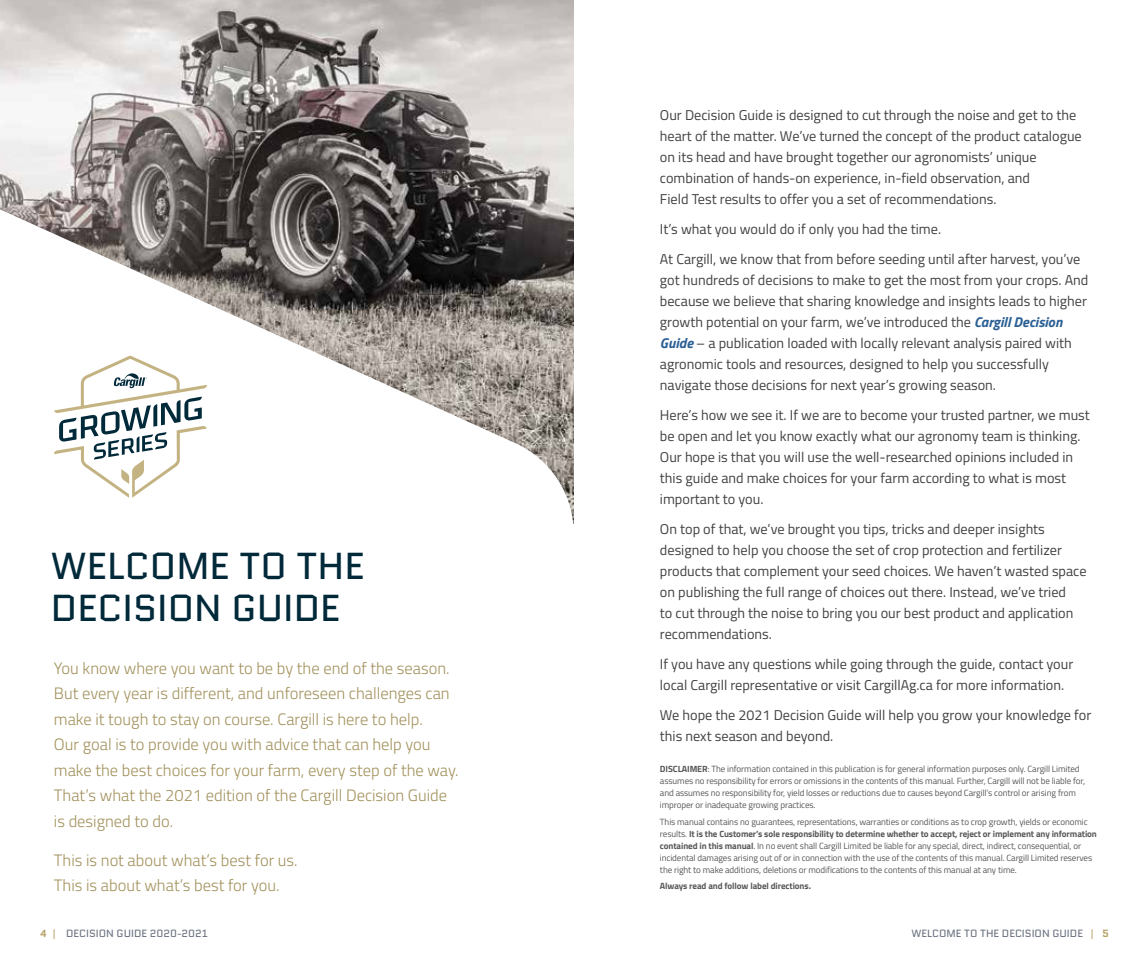
<style>
.page{position:relative;width:1146px;height:972px;background:#fff}
.page>*{position:absolute;margin:0;border:0;box-sizing:border-box;transform-origin:0 0}
.t1{font:37.5px/42px "Quantico";color:#00293a}
.t2{font:300 16.5px/25.5px "Titillium Web";color:#a2915c}
.t3{font:14.25px/21px "Titillium Web";color:#414042}
.t4{font:10.5px "Quantico";color:#6c7481}
.t5{font:9px/12px "Titillium Web";letter-spacing:-.01em;color:#58595b}
.t6{font:700 9px "Titillium Web";letter-spacing:-.01em;color:#58595b}
.s1{font-weight:700;font-style:italic;color:#2b6094}
.s2{font-weight:700}
.s3{font-weight:700;color:#b7a369}
.s4{color:#b7a369}
</style>
<div class="page">
<img style="left:0;top:0;width:574px;height:194px">
<svg style="left:0;top:194px;width:574px;height:321px"></svg>
<svg style="left:54px;top:356px;width:153px;height:142px"></svg>
<h1 class="t1" style="left:51px;top:545px;width:315px">WELCOME TO THE<br>DECISION GUIDE</h1>
<p class="t2" style="left:54px;top:654px;width:406px">You know where you want to be by the end of the season.<br>But every year is different, and unforeseen challenges can make it tough to stay on course. Cargill is here to help.<br>Our goal is to provide you with advice that can help you make the best choices for your farm, every step of the way.<br>That’s what the 2021 edition of the Cargill Decision Guide is designed to do.</p>
<p class="t2" style="left:54px;top:846px;width:245px">This is not about what’s best for us.<br>This is about what’s best for you.</p>
<p class="t3" style="left:660px;top:103px;width:423px">Our Decision Guide is designed to cut through the noise and get to the heart of the matter. We’ve turned the concept of the product catalogue on its head and have brought together our agronomists’ unique combination of hands-on experience, in-field observation, and<br>Field Test results to offer you a set of recommendations.</p>
<p class="t3" style="left:660px;top:213px;width:422px;line-height:30px">It’s what you would do if only you had the time.<br>At Cargill, we know that from before seeding until after harvest, you’ve</p>
<p class="t3" style="left:660px;top:268px;width:430px">got hundreds of decisions to make to get the most from your crops. And because we believe that sharing knowledge and insights leads to higher growth potential on your farm, we’ve introduced the <span class="s1">Cargill Decision Guide</span> – a publication loaded with locally relevant analysis paired with agronomic tools and resources, designed to help you successfully navigate those decisions for next year’s growing season.</p>
<p class="t3" style="left:660px;top:404px;width:431px">Here’s how we see it. If we are to become your trusted partner, we must be open and let you know exactly what our agronomy team is thinking.<br>Our hope is that you will use the well-researched opinions included in this guide and make choices for your farm according to what is most important to you.</p>
<p class="t3" style="left:660px;top:518px;width:428px">On top of that, we’ve brought you tips, tricks and deeper insights designed to help you choose the set of crop protection and fertilizer products that complement your seed choices. We haven’t wasted space on publishing the full range of choices out there. Instead, we’ve tried<br>to cut through the noise to bring you our best product and application recommendations.</p>
<p class="t3" style="left:660px;top:653px;width:415px">If you have any questions while going through the guide, contact your local Cargill representative or visit CargillAg.ca for more information.</p>
<p class="t3" style="left:660px;top:704px;width:433px">We hope the 2021 Decision Guide will help you grow your knowledge for this next season and beyond.</p>
<p class="t5" style="left:660px;top:763px;width:427px"><span class="s2">DISCLAIMER</span>: The information contained in this publication is for general information purposes only. Cargill Limited assumes no responsibility for errors or omissions in the contents of this manual. Further, Cargill will not be liable for, and assumes no responsibility for, yield losses or reductions due to causes beyond Cargill’s control or arising from improper or inadequate growing practices.</p>
<p class="t5" style="left:660px;top:815px;width:438px">This manual contains no guarantees, representations, warranties or conditions as to crop growth, yields or economic results. <span class="s2">It is the Customer’s sole responsibility to determine whether to accept, reject or implement any information contained in this manual</span>. In no event shall Cargill Limited be liable for any special, direct, indirect, consequential, or incidental damages arising out of or in connection with the use of the contents of this manual. Cargill Limited reserves the right to make additions, deletions or modifications to the contents of this manual at any time.</p>
<p class="t6" style="left:660px;top:879px;width:153px">Always read and follow label directions.</p>
<p class="t4" style="left:40px;top:926px;width:169px"><span class="s3">4</span> <span class="s4">|</span> DECISION GUIDE 2020-2021</p>
<p class="t4" style="left:911px;top:926px;width:199px">WELCOME TO THE DECISION GUIDE <span class="s4">|</span> <span class="s3">5</span></p>
</div>
